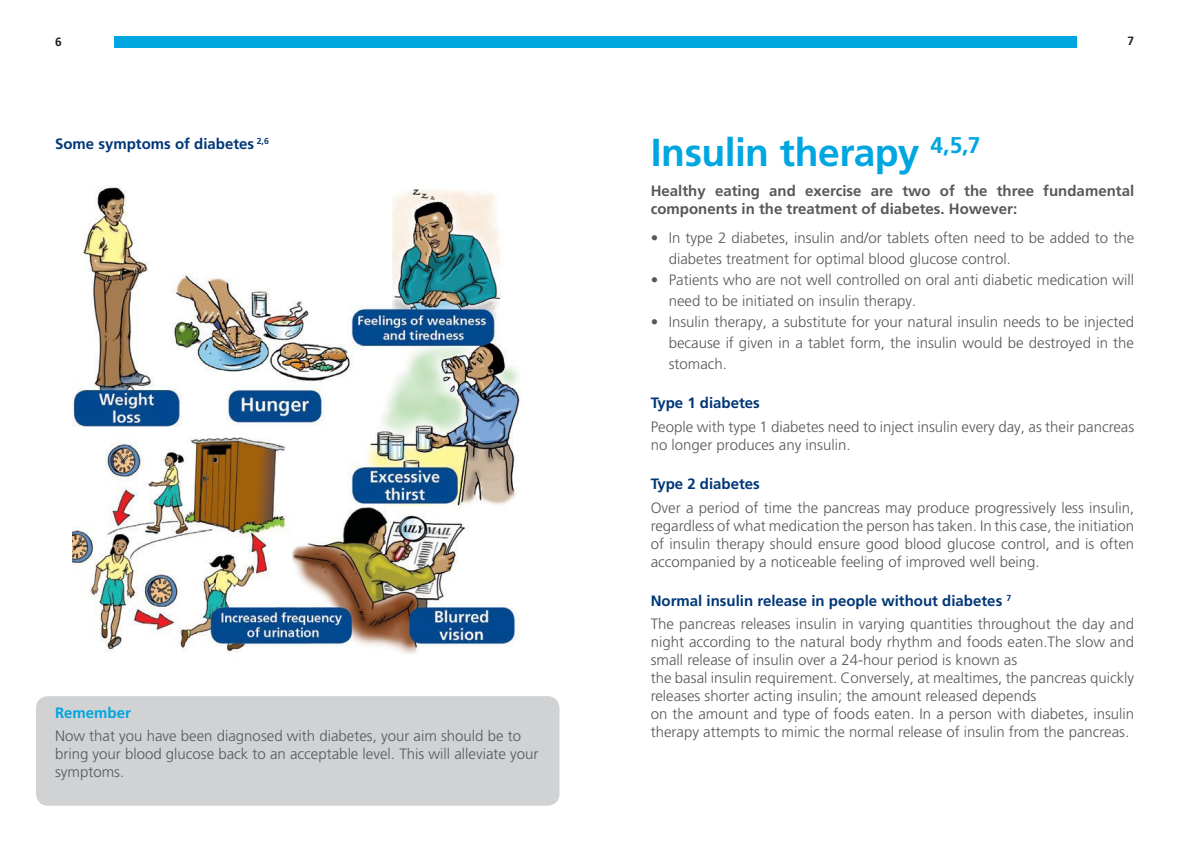
<style>
.page{position:relative;width:1191px;height:842px;background:#fff}
.page>*{position:absolute;margin:0;border:0;box-sizing:border-box;transform-origin:0 0}
.t1{font:700 39px "Frutiger LT Pro";letter-spacing:-.015em;color:#00a6e0}
.t2{font:300 15px/18px "Frutiger LT Pro";color:#57585a}
.t3{font:700 15px/18px "Frutiger LT Pro";color:#57585a}
.t4{font:700 15px "Frutiger LT Pro";color:#013778}
.t5{font:700 15px "Frutiger LT Pro";color:#00a6e0}
.t6{font:700 12px "Frutiger LT Pro";color:#231f20}
.s1{font-weight:700;color:#013778}
</style>
<div class="page">
<div style="left:114px;top:36px;width:962px;height:12px;background:#00a6e0"></div>
<div style="left:36px;top:696px;width:523px;height:110px;background:#d1d2d4;border-radius:12px"></div>
<img style="left:72px;top:187px;width:448px;height:467px">
<p class="t6" style="left:55px;top:34px;width:8px">6</p>
<p class="t6" style="left:1127px;top:34px;width:8px">7</p>
<p class="t4" style="left:55px;top:135px;width:215px">Some symptoms of diabetes <sup>2,6</sup></p>
<p class="t5" style="left:55px;top:703px;width:77px">Remember</p>
<p class="t2" style="left:55px;top:727px;width:485px">Now that you have been diagnosed with diabetes, your aim should be to bring your blood glucose back to an acceptable level. This will alleviate your symptoms.</p>
<h1 class="t1" style="left:650px;top:130px;width:331px">Insulin therapy <sup>4,5,7</sup></h1>
<p class="t3" style="left:650px;top:181px;width:485px">Healthy eating and exercise are two of the three fundamental components in the treatment of diabetes. However:</p>
<p class="t2" style="left:668px;top:228px;width:467px;line-height:21px;text-indent:-18px">• In type 2 diabetes, insulin and/or tablets often need to be added to the diabetes treatment for optimal blood glucose control.</p>
<p class="t2" style="left:668px;top:270px;width:467px;line-height:21px;text-indent:-18px">• Patients who are not well controlled on oral anti diabetic medication will need to be initiated on insulin therapy.</p>
<p class="t2" style="left:668px;top:312px;width:467px;line-height:21px;text-align:justify;text-indent:-18px">• Insulin therapy, a substitute for your natural insulin needs to be injected because if given in a tablet form, the insulin would be destroyed in the stomach.</p>
<p class="t4" style="left:650px;top:394px;width:111px">Type 1 diabetes</p>
<p class="t2" style="left:650px;top:418px;width:485px">People with type 1 diabetes need to inject insulin every day, as their pancreas no longer produces any insulin.</p>
<p class="t4" style="left:650px;top:475px;width:111px">Type 2 diabetes</p>
<p class="t2" style="left:650px;top:498px;width:485px;text-align:justify">Over a period of time the pancreas may produce progressively less insulin, regardless of what medication the person has taken. In this case, the initiation of insulin therapy should ensure good blood glucose control, and is often accompanied by a noticeable feeling of improved well being.</p>
<p class="t2" style="left:650px;top:589px;width:485px;line-height:23.7px"><span class="s1">Normal insulin release in people without diabetes</span> <sup>7<br></sup>The pancreas releases insulin in varying quantities throughout the day and</p>
<p class="t2" style="left:650px;top:633px;width:485px">night according to the natural body rhythm and foods eaten.The slow and small release of insulin over a 24-hour period is known as<br>the basal insulin requirement. Conversely, at mealtimes, the pancreas quickly releases shorter acting insulin; the amount released depends<br>on the amount and type of foods eaten. In a person with diabetes, insulin therapy attempts to mimic the normal release of insulin from the pancreas.</p>
</div>
